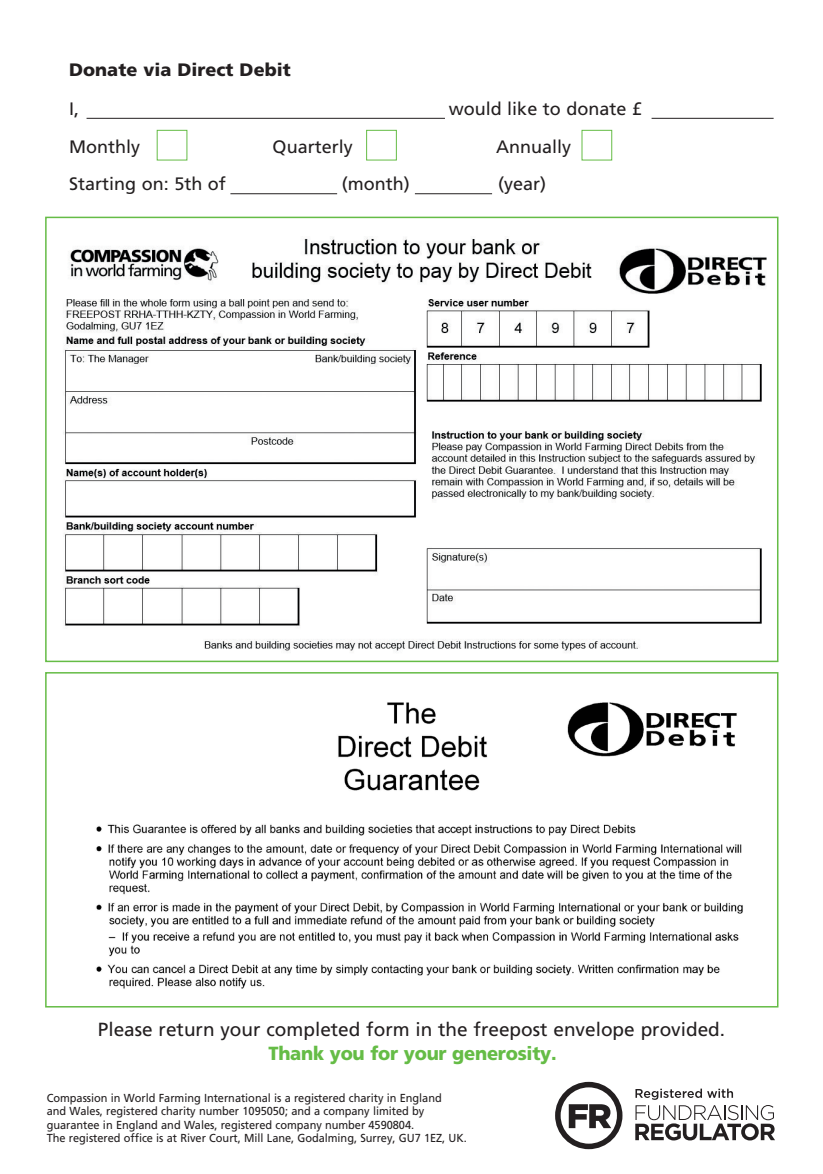
<style>
.page{position:relative;width:823px;height:1174px;background:#fff}
.page>*{position:absolute;margin:0;border:0;box-sizing:border-box;transform-origin:0 0}
.t1{font:19px "Frutiger";color:#231f20}
.t2{font:900 19px "Frutiger";letter-spacing:-.015em;color:#65bc46;scale:.96 1}
.t3{font:18px "Frutiger";color:#231f20}
.t4{font:900 18px "Frutiger";color:#231f20}
.t5{font:11.6px/13px "Frutiger";letter-spacing:-.005em;color:#231f20;scale:.95 1}
</style>
<div class="page">
<img style="left:63px;top:237px;width:704px;height:416px">
<div style="left:45px;top:217px;width:733px;height:445px;border:2px solid #65bc46"></div>
<div style="left:45px;top:672px;width:733px;height:335px;border:2px solid #65bc46"></div>
<div style="left:157px;top:130px;width:30px;height:30px;border:1px solid #65bc46"></div>
<div style="left:366px;top:130px;width:30px;height:30px;border:1px solid #65bc46"></div>
<svg style="left:555px;top:1081px;width:67px;height:68px"></svg>
<svg style="left:635px;top:1105px;width:139px;height:35px"></svg>
<svg style="left:635px;top:1088px;width:97px;height:11px"></svg>
<hr style="left:651px;top:118px;width:122px;height:1px;background:#231f20">
<hr style="left:86px;top:118px;width:358px;height:1px;background:#231f20">
<hr style="left:230px;top:193px;width:107px;height:1px;background:#231f20">
<hr style="left:414px;top:193px;width:78px;height:1px;background:#231f20">
<img style="left:96px;top:702px;width:647px;height:287px">
<p class="t4" style="left:69px;top:59px;width:223px">Donate via Direct Debit</p>
<p class="t3" style="left:69px;top:99px;width:12px">I,</p>
<p class="t3" style="left:448px;top:99px;width:195px">would like to donate £</p>
<p class="t3" style="left:69px;top:136px;width:72px">Monthly</p>
<p class="t3" style="left:272px;top:136px;width:82px">Quarterly</p>
<p class="t3" style="left:496px;top:136px;width:77px">Annually</p>
<p class="t3" style="left:69px;top:173px;width:158px">Starting on: 5th of</p>
<p class="t3" style="left:341px;top:173px;width:69px">(month)</p>
<p class="t3" style="left:497px;top:173px;width:50px">(year)</p>
<p class="t1" style="left:98px;top:1017px;width:628px">Please return your completed form in the freepost envelope provided.</p>
<p class="t2" style="left:268px;top:1041px;width:301px">Thank you for your generosity.</p>
<p class="t5" style="left:47px;top:1091px;width:443px">Compassion in World Farming International is a registered charity in England<br>and Wales, registered charity number 1095050; and a company limited by guarantee in England and Wales, registered company number 4590804.<br>The registered office is at River Court, Mill Lane, Godalming, Surrey, GU7 1EZ, UK.</p>
</div>
